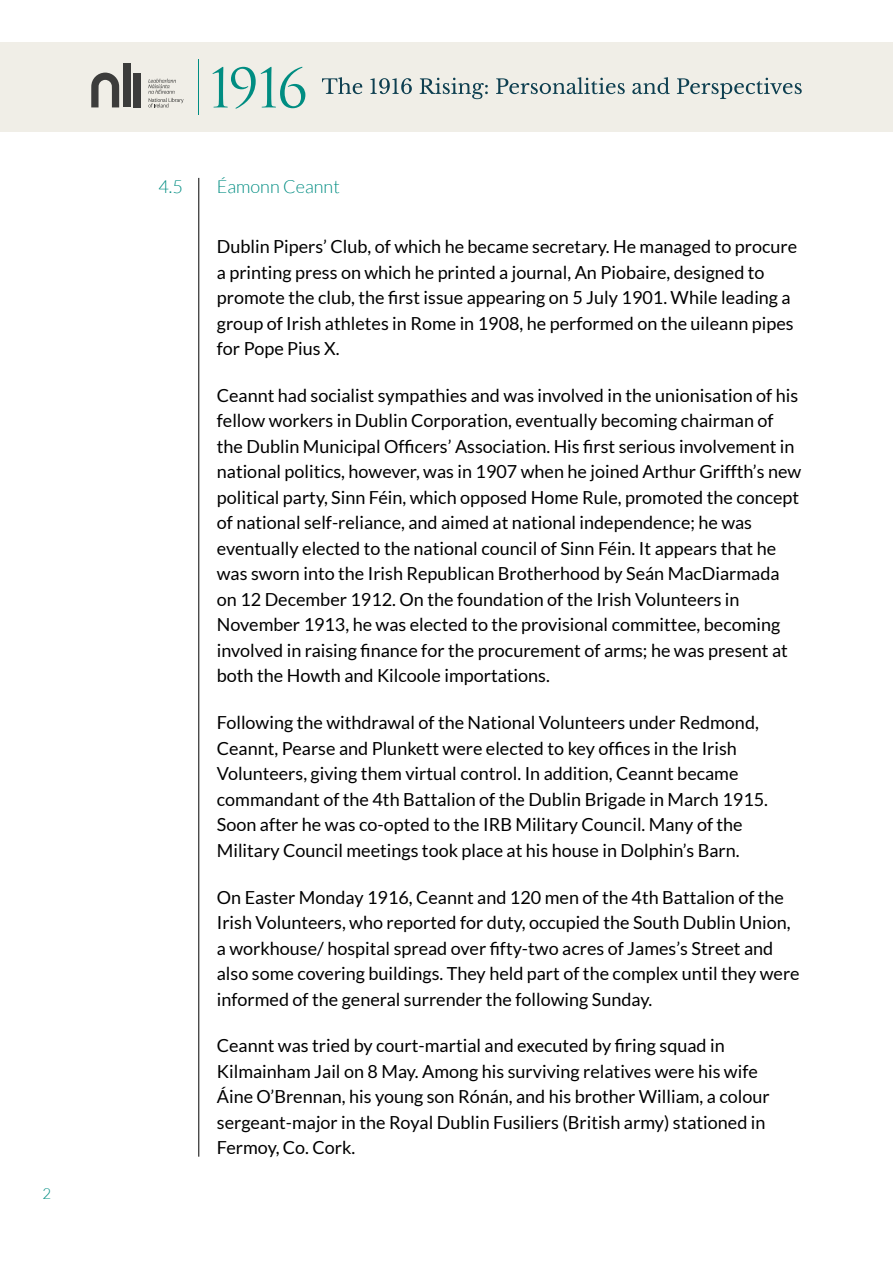
<style>
.page{position:relative;width:893px;height:1263px;background:#fff}
.page>*{position:absolute;margin:0;border:0;box-sizing:border-box;transform-origin:0 0}
.t1{font:18px/25.5px "Lato";color:#000}
.t2{font:300 18px "Lato";color:#008d82}
.t3{font:300 15px "Lato";color:#008d82}
</style>
<div class="page">
<div style="left:0;top:43px;width:893px;height:89px;background:#f0eee7"></div>
<hr style="left:198px;top:60px;width:1px;height:55px;background:#008d82">
<svg style="left:213px;top:67px;width:92px;height:42px"></svg>
<div style="left:123px;top:64px;width:7px;height:43px;background:#3c3c3b"></div>
<div style="left:134px;top:73px;width:7px;height:34px;background:#3c3c3b"></div>
<svg style="left:91px;top:73px;width:28px;height:34px"></svg>
<svg style="left:148px;top:79px;width:36px;height:29px"></svg>
<svg style="left:322px;top:77px;width:40px;height:17px"></svg>
<svg style="left:370px;top:78px;width:42px;height:16px"></svg>
<svg style="left:420px;top:78px;width:68px;height:21px"></svg>
<svg style="left:496px;top:77px;width:129px;height:17px"></svg>
<svg style="left:632px;top:77px;width:38px;height:17px"></svg>
<svg style="left:677px;top:78px;width:125px;height:21px"></svg>
<hr style="left:198px;top:178px;width:1px;height:979px;background:#000">
<p class="t3" style="left:43px;top:1186px;width:10px">2</p>
<p class="t2" style="left:158px;top:176px;width:26px">4.5</p>
<p class="t2" style="left:217px;top:176px;width:124px">Éamonn Ceannt</p>
<p class="t1" style="left:217px;top:234px;width:582px">Dublin Pipers’ Club, of which he became secretary. He managed to procure a printing press on which he printed a journal, An Piobaire, designed to promote the club, the first issue appearing on 5 July 1901. While leading a group of Irish athletes in Rome in 1908, he performed on the uileann pipes for Pope Pius X.</p>
<p class="t1" style="left:217px;top:382px;width:586px">Ceannt had socialist sympathies and was involved in the unionisation of his fellow workers in Dublin Corporation, eventually becoming chairman of the Dublin Municipal Officers’ Association. His first serious involvement in national politics, however, was in 1907 when he joined Arthur Griffth’s new political party, Sinn Féin, which opposed Home Rule, promoted the concept of national self-reliance, and aimed at national independence; he was eventually elected to the national council of Sinn Féin. It appears that he was sworn into the Irish Republican Brotherhood by Seán MacDiarmada on 12 December 1912. On the foundation of the Irish Volunteers in November 1913, he was elected to the provisional committee, becoming involved in raising finance for the procurement of arms; he was present at both the Howth and Kilcoole importations.</p>
<p class="t1" style="left:217px;top:710px;width:553px">Following the withdrawal of the National Volunteers under Redmond, Ceannt, Pearse and Plunkett were elected to key offices in the Irish Volunteers, giving them virtual control. In addition, Ceannt became commandant of the 4th Battalion of the Dublin Brigade in March 1915.<br>Soon after he was co-opted to the IRB Military Council. Many of the Military Council meetings took place at his house in Dolphin’s Barn.</p>
<p class="t1" style="left:217px;top:884px;width:584px">On Easter Monday 1916, Ceannt and 120 men of the 4th Battalion of the Irish Volunteers, who reported for duty, occupied the South Dublin Union, a workhouse/ hospital spread over fifty-two acres of James’s Street and also some covering buildings. They held part of the complex until they were informed of the general surrender the following Sunday.</p>
<p class="t1" style="left:217px;top:1033px;width:554px">Ceannt was tried by court-martial and executed by firing squad in Kilmainham Jail on 8 May. Among his surviving relatives were his wife Áine O’Brennan, his young son Rónán, and his brother William, a colour sergeant-major in the Royal Dublin Fusiliers (British army) stationed in Fermoy, Co. Cork.</p>
</div>
